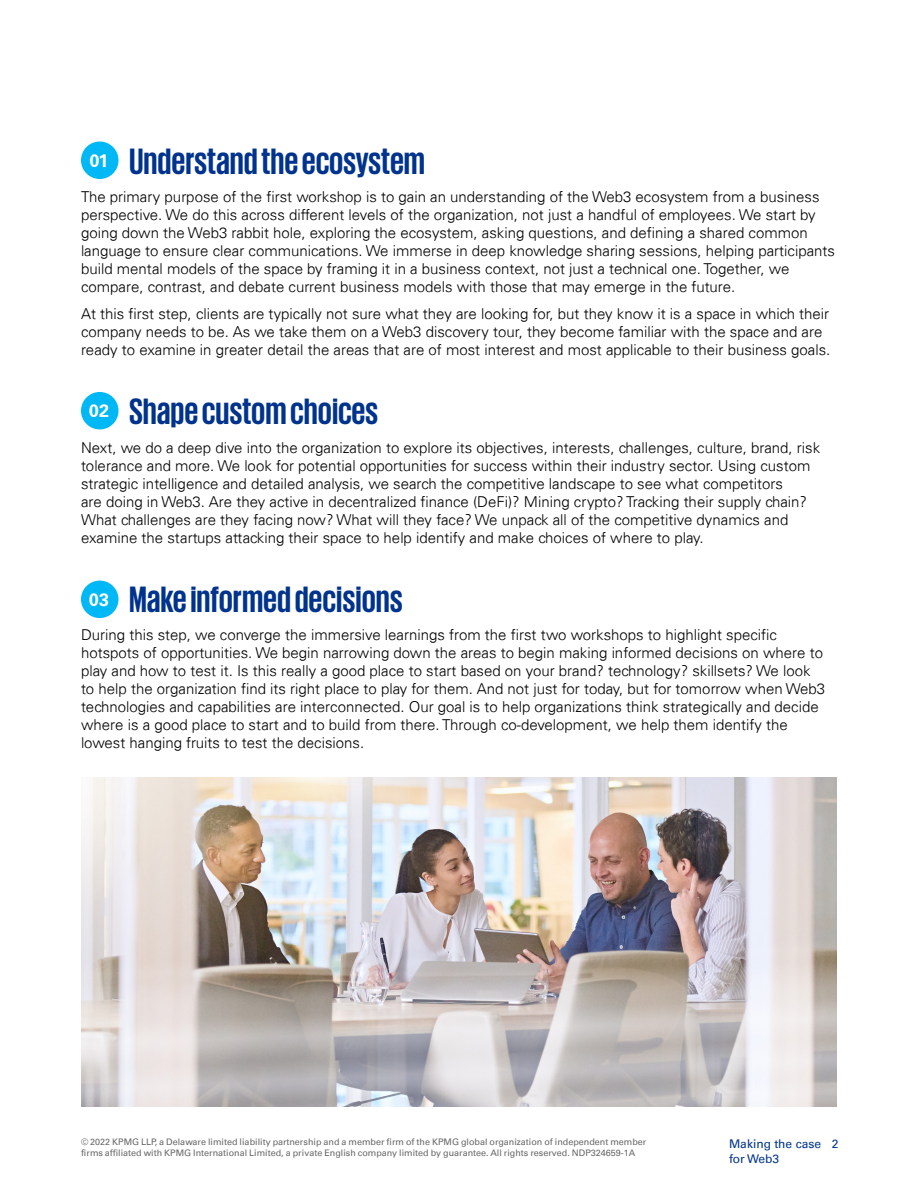
<style>
.page{position:relative;width:918px;height:1188px;background:#fff}
.page>*{position:absolute;margin:0;border:0;box-sizing:border-box;transform-origin:0 0}
.t1{font:700 37.5px "KPMG";color:#00338d}
.t2{font:700 18px "Univers 65";color:#fff}
.t3{font:300 15px/18px "Univers 45";color:#000}
.t4{font:12px/15px "Univers 55 Roman";color:#00338d}
.t5{font:9px/10.8px "Univers 55 Roman";color:#666}
</style>
<div class="page">
<img style="left:81px;top:777px;width:756px;height:330px">
<div style="left:81px;top:142px;width:37px;height:37px;background:#00b8f5;border-radius:50%"></div>
<div style="left:81px;top:392px;width:37px;height:37px;background:#00b8f5;border-radius:50%"></div>
<div style="left:81px;top:581px;width:37px;height:37px;background:#00b8f5;border-radius:50%"></div>
<h1 class="t1" style="left:129px;top:142px;width:298px">Understand the ecosystem</h1>
<p class="t3" style="left:81px;top:188px;width:756px">The primary purpose of the first workshop is to gain an understanding of the Web3 ecosystem from a business perspective. We do this across different levels of the organization, not just a handful of employees. We start by going down the Web3 rabbit hole, exploring the ecosystem, asking questions, and defining a shared common language to ensure clear communications. We immerse in deep knowledge sharing sessions, helping participants build mental models of the space by framing it in a business context, not just a technical one. Together, we compare, contrast, and debate current business models with those that may emerge in the future.</p>
<p class="t3" style="left:81px;top:305px;width:751px">At this first step, clients are typically not sure what they are looking for, but they know it is a space in which their company needs to be. As we take them on a Web3 discovery tour, they become familiar with the space and are ready to examine in greater detail the areas that are of most interest and most applicable to their business goals.</p>
<p class="t2" style="left:89px;top:150px;width:21px">01</p>
<h1 class="t1" style="left:129px;top:393px;width:251px">Shape custom choices</h1>
<p class="t3" style="left:81px;top:438px;width:741px">Next, we do a deep dive into the organization to explore its objectives, interests, challenges, culture, brand, risk tolerance and more. We look for potential opportunities for success within their industry sector. Using custom strategic intelligence and detailed analysis, we search the competitive landscape to see what competitors<br>are doing in Web3. Are they active in decentralized finance (DeFi)? Mining crypto? Tracking their supply chain?<br>What challenges are they facing now? What will they face? We unpack all of the competitive dynamics and examine the startups attacking their space to help identify and make choices of where to play.</p>
<p class="t2" style="left:89px;top:401px;width:22px">02</p>
<h1 class="t1" style="left:129px;top:580px;width:276px">Make informed decisions</h1>
<p class="t3" style="left:81px;top:626px;width:746px">During this step, we converge the immersive learnings from the first two workshops to highlight specific hotspots of opportunities. We begin narrowing down the areas to begin making informed decisions on where to play and how to test it. Is this really a good place to start based on your brand? technology? skillsets? We look to help the organization find its right place to play for them. And not just for today, but for tomorrow when Web3 technologies and capabilities are interconnected. Our goal is to help organizations think strategically and decide where is a good place to start and to build from there. Through co-development, we help them identify the lowest hanging fruits to test the decisions.</p>
<p class="t2" style="left:89px;top:589px;width:22px">03</p>
<p class="t5" style="left:81px;top:1137px;width:567px">© 2022 KPMG LLP, a Delaware limited liability partnership and a member firm of the KPMG global organization of independent member firms affiliated with KPMG International Limited, a private English company limited by guarantee. All rights reserved. NDP324659-1A</p>
<p class="t4" style="left:729px;top:1136px;width:111px">Making the case 2 for Web3</p>
</div>
